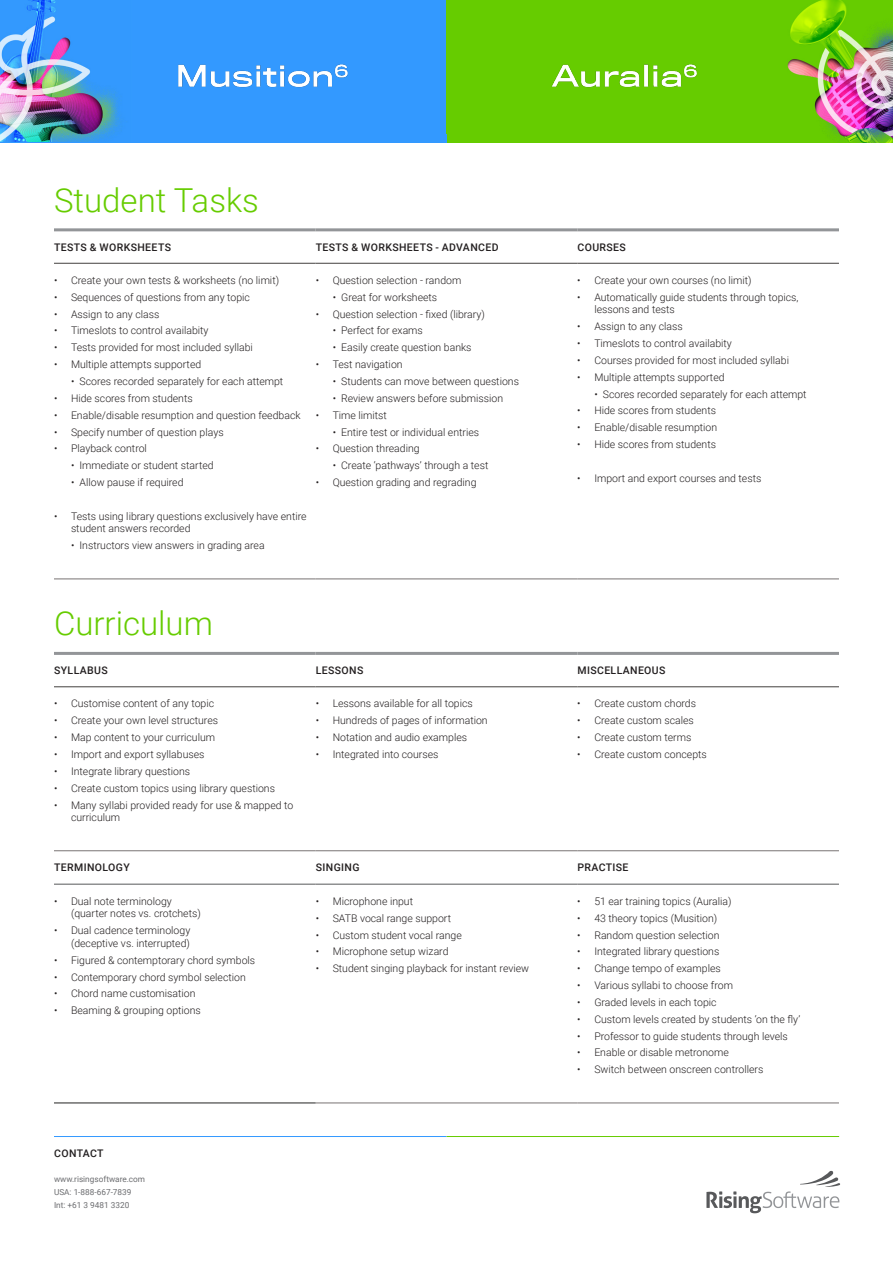
<style>
.page{position:relative;width:893px;height:1263px;background:#fff}
.page>*{position:absolute;margin:0;border:0;box-sizing:border-box;transform-origin:0 0}
.Heading_2{font:300 33px "Roboto";color:#6c0}
.t1{font:300 10.5px/12.6px "Roboto";color:#231f20}
.Table_Header{font:500 10.5px "Roboto";letter-spacing:.035em;color:#231f20}
.t2{font:8.25px/12.6px "Roboto";color:#6c6d70}
</style>
<div class="page">
<div style="left:0;top:0;width:446px;height:142px;background:#39f"></div>
<div style="left:446px;top:0;width:447px;height:142px;background:#6c0"></div>
<svg style="left:706px;top:1170px;width:134px;height:43px"></svg>
<hr style="left:54px;top:1136px;width:393px;height:1px;background:#39f">
<hr style="left:447px;top:1136px;width:392px;height:1px;background:#6c0">
<img style="left:0;top:0;width:122px;height:142px">
<img style="left:178px;top:64px;width:170px;height:24px">
<img style="left:551px;top:64px;width:146px;height:24px">
<img style="left:787px;top:0;width:106px;height:142px">
<hr style="left:54px;top:579px;width:262px;height:1px;background:#787373">
<hr style="left:316px;top:579px;width:261px;height:1px;background:#787373">
<hr style="left:577px;top:579px;width:262px;height:1px;background:#787373">
<hr style="left:54px;top:228px;width:262px;height:3px;background:#939598">
<hr style="left:316px;top:228px;width:261px;height:3px;background:#939598">
<hr style="left:577px;top:228px;width:262px;height:3px;background:#939598">
<hr style="left:54px;top:263px;width:262px;height:1px;background:#43403f">
<hr style="left:316px;top:263px;width:261px;height:1px;background:#43403f">
<hr style="left:577px;top:263px;width:262px;height:1px;background:#43403f">
<hr style="left:54px;top:652px;width:262px;height:3px;background:#939598">
<hr style="left:316px;top:652px;width:261px;height:3px;background:#939598">
<hr style="left:577px;top:652px;width:262px;height:3px;background:#939598">
<hr style="left:54px;top:686px;width:262px;height:1px;background:#43403f">
<hr style="left:316px;top:686px;width:261px;height:1px;background:#43403f">
<hr style="left:577px;top:686px;width:262px;height:1px;background:#43403f">
<hr style="left:54px;top:850px;width:262px;height:1px;background:#787373">
<hr style="left:54px;top:884px;width:262px;height:1px;background:#57585a">
<hr style="left:316px;top:850px;width:261px;height:1px;background:#787373">
<hr style="left:316px;top:884px;width:261px;height:1px;background:#57585a">
<hr style="left:577px;top:850px;width:262px;height:1px;background:#787373">
<hr style="left:577px;top:884px;width:262px;height:1px;background:#57585a">
<hr style="left:316px;top:1103px;width:261px;height:1px;background:#787373">
<hr style="left:577px;top:1103px;width:262px;height:1px;background:#787373">
<hr style="left:54px;top:1103px;width:262px;height:1px;background:#232322">
<p class="Heading_2" style="left:54px;top:177px;width:206px">Student Tasks</p>
<p class="Table_Header" style="left:54px;top:239px;width:118px">TESTS &amp; WORKSHEETS</p>
<p class="Table_Header" style="left:316px;top:239px;width:184px">TESTS &amp; WORKSHEETS - ADVANCED</p>
<p class="Table_Header" style="left:577px;top:239px;width:50px">COURSES</p>
<p class="t1" style="left:54px;top:273px;width:227px">• Create your own tests &amp; worksheets (no limit)</p>
<p class="t1" style="left:54px;top:290px;width:197px">• Sequences of questions from any topic</p>
<p class="t1" style="left:54px;top:307px;width:107px">• Assign to any class</p>
<p class="t1" style="left:54px;top:324px;width:156px">• Timeslots to control availabity</p>
<p class="t1" style="left:54px;top:341px;width:200px">• Tests provided for most included syllabi</p>
<p class="t1" style="left:54px;top:358px;width:149px">• Multiple attempts supported</p>
<p class="t1" style="left:71px;top:375px;width:214px">• Scores recorded separately for each attempt</p>
<p class="t1" style="left:54px;top:391px;width:140px">• Hide scores from students</p>
<p class="t1" style="left:54px;top:408px;width:248px">• Enable/disable resumption and question feedback</p>
<p class="t1" style="left:54px;top:425px;width:171px">• Specify number of question plays</p>
<p class="t1" style="left:54px;top:442px;width:95px">• Playback control</p>
<p class="t1" style="left:71px;top:459px;width:144px">• Immediate or student started</p>
<p class="t1" style="left:71px;top:476px;width:114px">• Allow pause if required</p>
<p class="t1" style="left:71px;top:509px;width:237px;text-indent:-17px">• Tests using library questions exclusively have entire student answers recorded</p>
<p class="t1" style="left:71px;top:539px;width:195px">• Instructors view answers in grading area</p>
<p class="t1" style="left:577px;top:273px;width:176px">• Create your own courses (no limit)</p>
<p class="t1" style="left:594px;top:290px;width:206px;text-indent:-17px">• Automatically guide students through topics, lessons and tests</p>
<p class="t1" style="left:577px;top:320px;width:107px">• Assign to any class</p>
<p class="t1" style="left:577px;top:337px;width:156px">• Timeslots to control availabity</p>
<p class="t1" style="left:577px;top:353px;width:213px">• Courses provided for most included syllabi</p>
<p class="t1" style="left:577px;top:370px;width:149px">• Multiple attempts supported</p>
<p class="t1" style="left:594px;top:387px;width:214px">• Scores recorded separately for each attempt</p>
<p class="t1" style="left:577px;top:404px;width:140px">• Hide scores from students</p>
<p class="t1" style="left:577px;top:421px;width:141px">• Enable/disable resumption</p>
<p class="t1" style="left:577px;top:438px;width:140px">• Hide scores from students</p>
<p class="t1" style="left:577px;top:471px;width:186px">• Import and export courses and tests</p>
<p class="t1" style="left:316px;top:273px;width:147px">• Question selection - random</p>
<p class="t1" style="left:333px;top:290px;width:106px">• Great for worksheets</p>
<p class="t1" style="left:316px;top:307px;width:171px">• Question selection - fixed (library)</p>
<p class="t1" style="left:333px;top:324px;width:92px">• Perfect for exams</p>
<p class="t1" style="left:333px;top:341px;width:140px">• Easily create question banks</p>
<p class="t1" style="left:316px;top:358px;width:88px">• Test navigation</p>
<p class="t1" style="left:333px;top:375px;width:188px">• Students can move between questions</p>
<p class="t1" style="left:333px;top:391px;width:172px">• Review answers before submission</p>
<p class="t1" style="left:316px;top:408px;width:73px">• Time limitst</p>
<p class="t1" style="left:333px;top:425px;width:148px">• Entire test or individual entries</p>
<p class="t1" style="left:316px;top:442px;width:105px">• Question threading</p>
<p class="t1" style="left:333px;top:459px;width:157px">• Create ‘pathways’ through a test</p>
<p class="t1" style="left:316px;top:476px;width:162px">• Question grading and regrading</p>
<p class="Heading_2" style="left:54px;top:600px;width:160px">Curriculum</p>
<p class="Table_Header" style="left:54px;top:663px;width:55px">SYLLABUS</p>
<p class="Table_Header" style="left:316px;top:663px;width:49px">LESSONS</p>
<p class="Table_Header" style="left:577px;top:663px;width:89px">MISCELLANEOUS</p>
<p class="t1" style="left:54px;top:697px;width:162px">• Customise content of any topic</p>
<p class="t1" style="left:54px;top:714px;width:166px">• Create your own level structures</p>
<p class="t1" style="left:54px;top:731px;width:163px">• Map content to your curriculum</p>
<p class="t1" style="left:54px;top:747px;width:152px">• Import and export syllabuses</p>
<p class="t1" style="left:54px;top:764px;width:138px">• Integrate library questions</p>
<p class="t1" style="left:54px;top:781px;width:223px">• Create custom topics using library questions</p>
<p class="t1" style="left:71px;top:798px;width:224px;text-indent:-17px">• Many syllabi provided ready for use &amp; mapped to curriculum</p>
<p class="t1" style="left:316px;top:697px;width:159px">• Lessons available for all topics</p>
<p class="t1" style="left:316px;top:714px;width:174px">• Hundreds of pages of information</p>
<p class="t1" style="left:316px;top:731px;width:153px">• Notation and audio examples</p>
<p class="t1" style="left:316px;top:747px;width:124px">• Integrated into courses</p>
<p class="t1" style="left:577px;top:697px;width:120px">• Create custom chords</p>
<p class="t1" style="left:577px;top:714px;width:118px">• Create custom scales</p>
<p class="t1" style="left:577px;top:731px;width:116px">• Create custom terms</p>
<p class="t1" style="left:577px;top:747px;width:131px">• Create custom concepts</p>
<p class="Table_Header" style="left:54px;top:860px;width:77px">TERMINOLOGY</p>
<p class="Table_Header" style="left:316px;top:860px;width:45px">SINGING</p>
<p class="Table_Header" style="left:577px;top:860px;width:53px">PRACTISE</p>
<p class="t1" style="left:71px;top:894px;width:131px;text-indent:-17px">• Dual note terminology (quarter notes vs. crotchets)</p>
<p class="t1" style="left:54px;top:924px;width:138px;text-align:right">• Dual cadence terminology (deceptive vs. interrupted)</p>
<p class="t1" style="left:54px;top:953px;width:203px">• Figured &amp; contemptorary chord symbols</p>
<p class="t1" style="left:54px;top:970px;width:193px">• Contemporary chord symbol selection</p>
<p class="t1" style="left:54px;top:987px;width:143px">• Chord name customisation</p>
<p class="t1" style="left:54px;top:1004px;width:148px">• Beaming &amp; grouping options</p>
<p class="t1" style="left:577px;top:894px;width:156px">• 51 ear training topics (Auralia)</p>
<p class="t1" style="left:577px;top:911px;width:142px">• 43 theory topics (Musition)</p>
<p class="t1" style="left:577px;top:928px;width:144px">• Random question selection</p>
<p class="t1" style="left:577px;top:945px;width:144px">• Integrated library questions</p>
<p class="t1" style="left:577px;top:962px;width:145px">• Change tempo of examples</p>
<p class="t1" style="left:577px;top:979px;width:157px">• Various syllabi to choose from</p>
<p class="t1" style="left:577px;top:995px;width:141px">• Graded levels in each topic</p>
<p class="t1" style="left:577px;top:1012px;width:224px">• Custom levels created by students ‘on the fly’</p>
<p class="t1" style="left:577px;top:1029px;width:212px">• Professor to guide students through levels</p>
<p class="t1" style="left:577px;top:1046px;width:153px">• Enable or disable metronome</p>
<p class="t1" style="left:577px;top:1063px;width:187px">• Switch between onscreen controllers</p>
<p class="t1" style="left:316px;top:894px;width:99px">• Microphone input</p>
<p class="t1" style="left:316px;top:911px;width:137px">• SATB vocal range support</p>
<p class="t1" style="left:316px;top:928px;width:148px">• Custom student vocal range</p>
<p class="t1" style="left:316px;top:945px;width:134px">• Microphone setup wizard</p>
<p class="t1" style="left:316px;top:962px;width:215px">• Student singing playback for instant review</p>
<p class="Table_Header" style="left:54px;top:1146px;width:51px">CONTACT</p>
<p class="t2" style="left:54px;top:1173px;width:93px">www.risingsoftware.com<br>USA: 1-888-667-7839<br>Int: +61 3 9481 3320</p>
</div>
